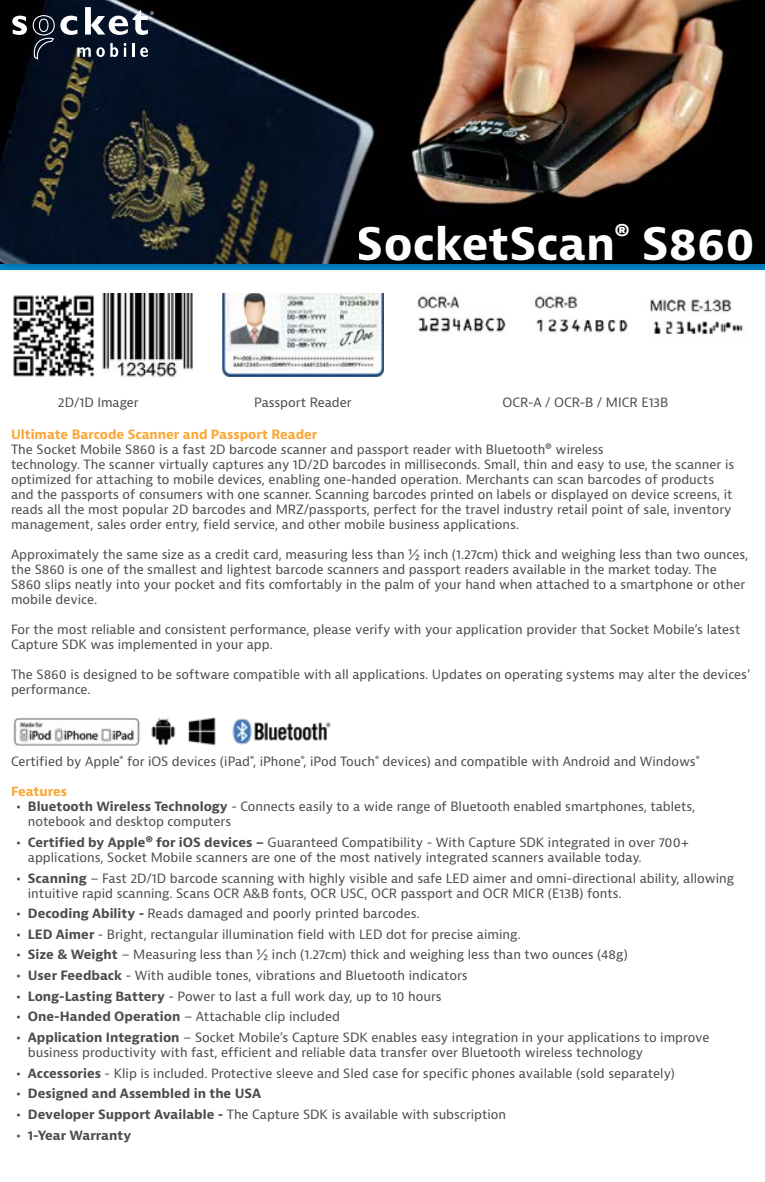
<style>
.page{position:relative;width:765px;height:1182px;background:#fff}
.page>*{position:absolute;margin:0;border:0;box-sizing:border-box;transform-origin:0 0}
.t1{font:700 43.75px "Bernina Sans";color:#fff}
.t2{font:12.5px/15px "Bernina Sans";color:#4d4d4f}
.t3{font:700 12.5px "Bernina Sans";color:#faa634}
.t4{font:700 12.5px "Bernina Sans";color:#4d4d4f}
.s1{font-weight:700}
</style>
<div class="page">
<img style="left:13px;top:717px;width:318px;height:29px">
<div style="left:0;top:0;width:765px;height:272px;background:#000;opacity:.19"></div>
<img style="left:0;top:0;width:765px;height:263px">
<svg style="left:12px;top:16px;width:15px;height:19px"></svg>
<svg style="left:33px;top:7px;width:121px;height:53px"></svg>
<img style="left:102px;top:293px;width:91px;height:84px">
<img style="left:13px;top:295px;width:82px;height:82px">
<img style="left:223px;top:293px;width:160px;height:83px">
<img style="left:417px;top:296px;width:89px;height:36px">
<img style="left:534px;top:296px;width:94px;height:37px">
<img style="left:650px;top:299px;width:93px;height:35px">
<h1 class="t1" style="left:357px;top:216px;width:400px">SocketScan<sup>®</sup> S860</h1>
<p class="t2" style="left:58px;top:395px;width:82px">2D/1D Imager</p>
<p class="t2" style="left:254px;top:395px;width:99px">Passport Reader</p>
<p class="t2" style="left:503px;top:395px;width:167px">OCR-A / OCR-B / MICR E13B</p>
<p class="t3" style="left:11px;top:426px;width:308px">Ultimate Barcode Scanner and Passport Reader</p>
<p class="t2" style="left:11px;top:442px;width:725px">The Socket Mobile S860 is a fast 2D barcode scanner and passport reader with Bluetooth® wireless<br>technology. The scanner virtually captures any 1D/2D barcodes in milliseconds. Small, thin and easy to use, the scanner is optimized for attaching to mobile devices, enabling one-handed operation. Merchants can scan barcodes of products and the passports of consumers with one scanner. Scanning barcodes printed on labels or displayed on device screens, it reads all the most popular 2D barcodes and MRZ/passports, perfect for the travel industry retail point of sale, inventory management, sales order entry, field service, and other mobile business applications.</p>
<p class="t2" style="left:11px;top:547px;width:739px">Approximately the same size as a credit card, measuring less than ½ inch (1.27cm) thick and weighing less than two ounces, the S860 is one of the smallest and lightest barcode scanners and passport readers available in the market today. The S860 slips neatly into your pocket and fits comfortably in the palm of your hand when attached to a smartphone or other mobile device.</p>
<p class="t2" style="left:11px;top:622px;width:731px">For the most reliable and consistent performance, please verify with your application provider that Socket Mobile’s latest<br>Capture SDK was implemented in your app.</p>
<p class="t2" style="left:11px;top:667px;width:741px">The S860 is designed to be software compatible with all applications. Updates on operating systems may alter the devices’ performance.</p>
<p class="t2" style="left:11px;top:754px;width:690px">Certified by Apple<sup>®</sup> for iOS devices (iPad<sup>®</sup>, iPhone<sup>®</sup>, iPod Touch<sup>®</sup> devices) and compatible with Android and Windows<sup>®</sup></p>
<p class="t3" style="left:11px;top:783px;width:58px">Features</p>
<p class="t2" style="left:28px;top:799px;width:669px;text-indent:-11px"><span class="s1">• Bluetooth Wireless Technology</span> - Connects easily to a wide range of Bluetooth enabled smartphones, tablets, notebook and desktop computers</p>
<p class="t2" style="left:28px;top:835px;width:663px;text-indent:-11px"><span class="s1">• Certified by Apple® for iOS devices –</span> Guaranteed Compatibility - With Capture SDK integrated in over 700+ applications, Socket Mobile scanners are one of the most natively integrated scanners available today.</p>
<p class="t2" style="left:28px;top:870px;width:708px;text-indent:-11px"><span class="s1">• Scanning</span> – Fast 2D/1D barcode scanning with highly visible and safe LED aimer and omni-directional ability, allowing intuitive rapid scanning. Scans OCR A&amp;B fonts, OCR USC, OCR passport and OCR MICR (E13B) fonts.</p>
<p class="t2" style="left:17px;top:906px;width:405px"><span class="s1">• Decoding Ability -</span> Reads damaged and poorly printed barcodes.</p>
<p class="t2" style="left:17px;top:926px;width:505px"><span class="s1">• LED Aimer</span> - Bright, rectangular illumination field with LED dot for precise aiming.</p>
<p class="t2" style="left:17px;top:947px;width:613px"><span class="s1">• Size &amp; Weight</span> – Measuring less than ½ inch (1.27cm) thick and weighing less than two ounces (48g)</p>
<p class="t2" style="left:17px;top:968px;width:453px"><span class="s1">• User Feedback</span> - With audible tones, vibrations and Bluetooth indicators</p>
<p class="t2" style="left:17px;top:988px;width:427px"><span class="s1">• Long-Lasting Battery</span> - Power to last a full work day, up to 10 hours</p>
<p class="t2" style="left:17px;top:1009px;width:325px"><span class="s1">• One-Handed Operation</span> – Attachable clip included</p>
<p class="t2" style="left:28px;top:1030px;width:683px;text-indent:-11px"><span class="s1">• Application Integration</span> – Socket Mobile’s Capture SDK enables easy integration in your applications to improve business productivity with fast, efficient and reliable data transfer over Bluetooth wireless technology</p>
<p class="t2" style="left:17px;top:1065px;width:660px"><span class="s1">• Accessories</span> - Klip is included. Protective sleeve and Sled case for specific phones available (sold separately)</p>
<p class="t4" style="left:17px;top:1085px;width:246px">• Designed and Assembled in the USA</p>
<p class="t2" style="left:17px;top:1106px;width:491px"><span class="s1">• Developer Support Available -</span> The Capture SDK is available with subscription</p>
<p class="t4" style="left:17px;top:1126px;width:116px">• 1-Year Warranty</p>
</div>
